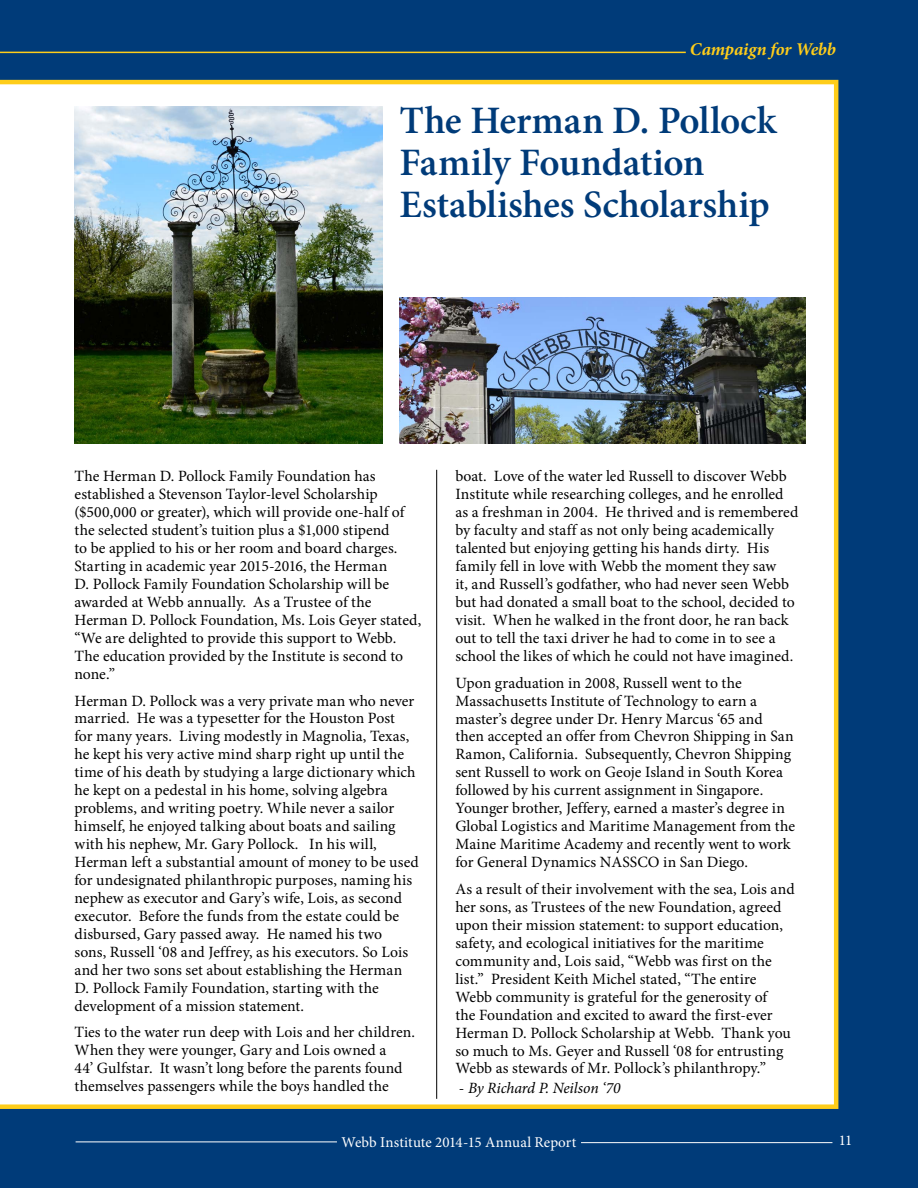
<style>
.page{position:relative;width:918px;height:1188px;background:#003b79}
.page>*{position:absolute;margin:0;border:0;box-sizing:border-box;transform-origin:0 0}
.t1{font:600 38.85px/41.8px "Minion Pro";letter-spacing:-.005em;color:#003b79}
.t2{font:italic 700 18px "Minion Pro";letter-spacing:-.01em;color:#fecd1a}
.t3{font:15.75px/18px "Minion Pro";letter-spacing:.005em;color:#000}
.t4{font:italic 15.75px "Minion Pro";letter-spacing:-.01em;color:#000}
.t5{font:15px "Minion Pro";letter-spacing:.005em;color:#fff}
.s1{font-style:normal}
</style>
<div class="page">
<hr style="left:581px;top:1142px;width:251px;height:1px;background:#fff">
<hr style="left:76px;top:1142px;width:261px;height:1px;background:#fff">
<div style="left:0;top:80px;width:838px;height:1029px;background:#fff"></div>
<img style="left:400px;top:297px;width:406px;height:147px">
<hr style="left:0;top:52px;width:686px;height:1px;background:#fecd1a">
<img style="left:75px;top:106px;width:307px;height:338px">
<hr style="left:436px;top:470px;width:1px;height:629px;background:#000">
<p class="t2" style="left:690px;top:37px;width:147px">Campaign for Webb</p>
<h1 class="t1" style="left:400px;top:99px;width:378px">The Herman D. Pollock<br>Family Foundation<br>Establishes Scholarship</h1>
<p class="t3" style="left:75px;top:467px;width:348px">The Herman D. Pollock Family Foundation has established a Stevenson Taylor-level Scholarship ($500,000 or greater), which will provide one-half of the selected student’s tuition plus a $1,000 stipend<br>to be applied to his or her room and board charges.<br>Starting in academic year 2015-2016, the Herman<br>D. Pollock Family Foundation Scholarship will be awarded at Webb annually. As a Trustee of the Herman D. Pollock Foundation, Ms. Lois Geyer stated, “We are delighted to provide this support to Webb.<br>The education provided by the Institute is second to none.”</p>
<p class="t3" style="left:75px;top:692px;width:346px">Herman D. Pollock was a very private man who never married. He was a typesetter for the Houston Post<br>for many years. Living modestly in Magnolia, Texas, he kept his very active mind sharp right up until the time of his death by studying a large dictionary which he kept on a pedestal in his home, solving algebra problems, and writing poetry. While never a sailor himself, he enjoyed talking about boats and sailing with his nephew, Mr. Gary Pollock. In his will, Herman left a substantial amount of money to be used for undesignated philanthropic purposes, naming his nephew as executor and Gary’s wife, Lois, as second executor. Before the funds from the estate could be disbursed, Gary passed away. He named his two<br>sons, Russell ‘08 and Jeffrey, as his executors. So Lois and her two sons set about establishing the Herman D. Pollock Family Foundation, starting with the development of a mission statement.</p>
<p class="t3" style="left:75px;top:1024px;width:342px">Ties to the water run deep with Lois and her children.<br>When they were younger, Gary and Lois owned a<br>44’ Gulfstar. It wasn’t long before the parents found themselves passengers while the boys handled the</p>
<p class="t3" style="left:455px;top:467px;width:344px">boat. Love of the water led Russell to discover Webb Institute while researching colleges, and he enrolled as a freshman in 2004. He thrived and is remembered by faculty and staff as not only being academically talented but enjoying getting his hands dirty. His family fell in love with Webb the moment they saw<br>it, and Russell’s godfather, who had never seen Webb but had donated a small boat to the school, decided to visit. When he walked in the front door, he ran back out to tell the taxi driver he had to come in to see a school the likes of which he could not have imagined.</p>
<p class="t3" style="left:455px;top:674px;width:341px">Upon graduation in 2008, Russell went to the Massachusetts Institute of Technology to earn a master’s degree under Dr. Henry Marcus ‘65 and then accepted an offer from Chevron Shipping in San Ramon, California. Subsequently, Chevron Shipping sent Russell to work on Geoje Island in South Korea followed by his current assignment in Singapore.<br>Younger brother, Jeffery, earned a master’s degree in Global Logistics and Maritime Management from the Maine Maritime Academy and recently went to work for General Dynamics NASSCO in San Diego.</p>
<p class="t3" style="left:455px;top:880px;width:341px">As a result of their involvement with the sea, Lois and her sons, as Trustees of the new Foundation, agreed upon their mission statement: to support education, safety, and ecological initiatives for the maritime community and, Lois said, “Webb was first on the list.” President Keith Michel stated, “The entire Webb community is grateful for the generosity of<br>the Foundation and excited to award the first-ever Herman D. Pollock Scholarship at Webb. Thank you so much to Ms. Geyer and Russell ‘08 for entrusting Webb as stewards of Mr. Pollock’s philanthropy.”</p>
<p class="t4" style="left:459px;top:1077px;width:163px"><span class="s1">-</span> By Richard P. Neilson ‘70</p>
<p class="t5" style="left:342px;top:1132px;width:236px">Webb Institute 2014-15 Annual Report</p>
<p class="t5" style="left:839px;top:1130px;width:15px">11</p>
</div>
